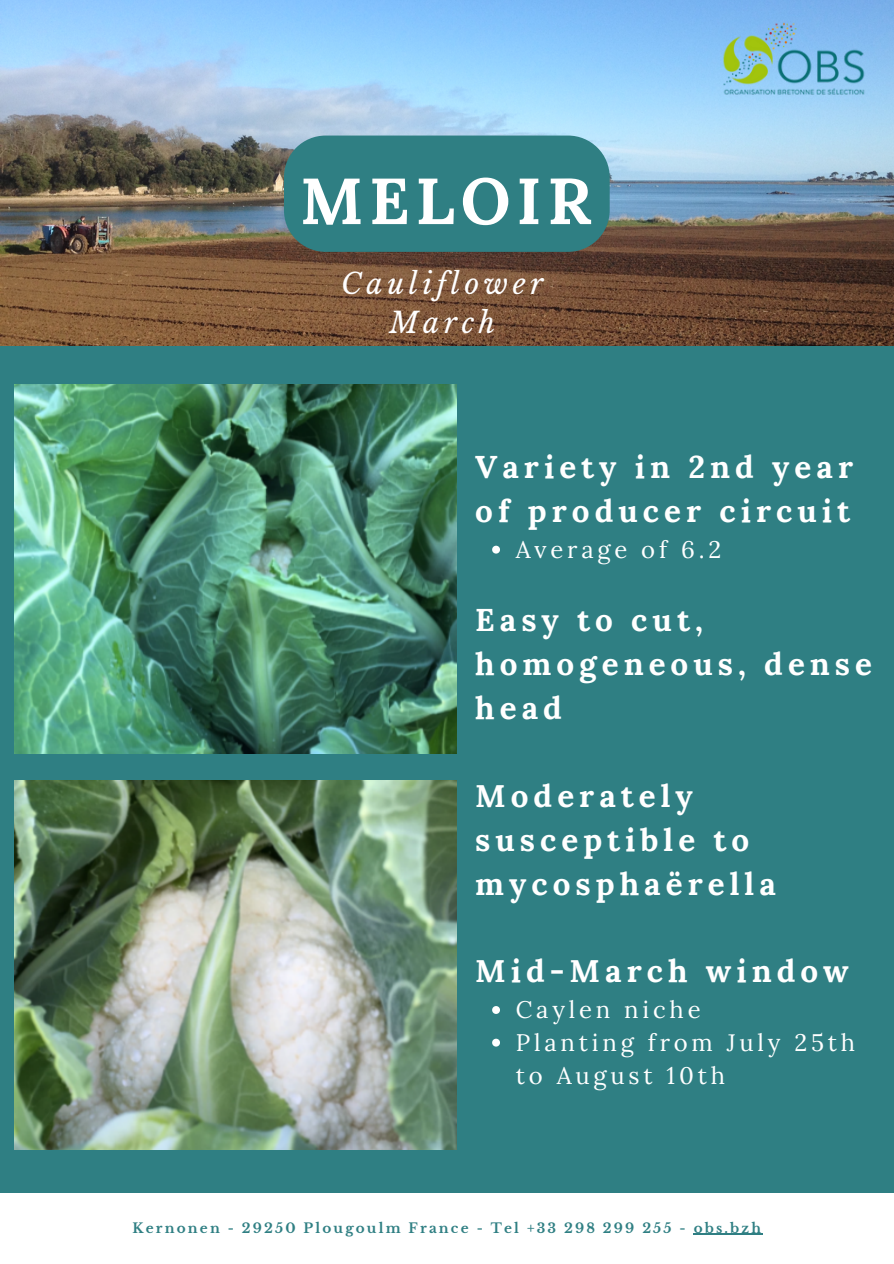
<style>
.page{position:relative;width:894px;height:1264px;background:#fff}
.page>*{position:absolute;margin:0;border:0;box-sizing:border-box;transform-origin:0 0}
.t1{font:700 64.95px "Lora";letter-spacing:.09em;color:#fff}
.t2{font:700 31.35px/43.8px "Lora";letter-spacing:.16em;color:#fff}
.t3{font:italic 28.5px/39.3px "Libre Baskerville";letter-spacing:.16em;color:#fff;text-align:center}
.t4{font:23.85px/32.7px "Lora";letter-spacing:.16em;color:#fff}
.t5{font:700 13.5px "Libre Baskerville";letter-spacing:.16em;color:#2f7f83}
</style>
<div class="page">
<div style="left:0;top:0;width:893px;height:1263px;background:#2f7f83"></div>
<img style="left:0;top:0;width:893px;height:346px">
<div style="left:0;top:1193px;width:893px;height:70px;background:#fff"></div>
<hr style="left:693px;top:1233px;width:70px;height:1px;background:#2f7f83">
<svg style="left:284px;top:135px;width:325px;height:117px"></svg>
<img style="left:14px;top:385px;width:442px;height:369px">
<svg style="left:492px;top:545px;width:8px;height:8px"></svg>
<svg style="left:492px;top:1006px;width:8px;height:7px"></svg>
<svg style="left:492px;top:1038px;width:8px;height:8px"></svg>
<img style="left:14px;top:780px;width:442px;height:369px">
<img style="left:718px;top:18px;width:150px;height:83px">
<h1 class="t1" style="left:300px;top:159px;width:293px">MELOIR</h1>
<p class="t3" style="left:341px;top:264px;width:204px">Cauliflower<br>March</p>
<h3 class="t2" style="left:475px;top:445px;width:379px">Variety in 2nd year of producer circuit</h3>
<h2 class="t4" style="left:515px;top:533px;width:207px">Average of 6.2</h2>
<h4 class="t2" style="left:475px;top:598px;width:398px">Easy to cut, homogeneous, dense head</h4>
<h2 class="t2" style="left:475px;top:773px;width:302px">Moderately susceptible to mycosphaërella</h2>
<h2 class="t2" style="left:475px;top:949px;width:375px">Mid-March window</h2>
<h2 class="t4" style="left:515px;top:993px;width:186px">Caylen niche</h2>
<p class="t4" style="left:515px;top:1025px;width:341px">Planting from July 25th to August 10th</p>
<p class="t5" style="left:132px;top:1219px;width:630px">Kernonen - 29250 Plougoulm France - Tel +33 298 299 255 - obs.bzh</p>
</div>
